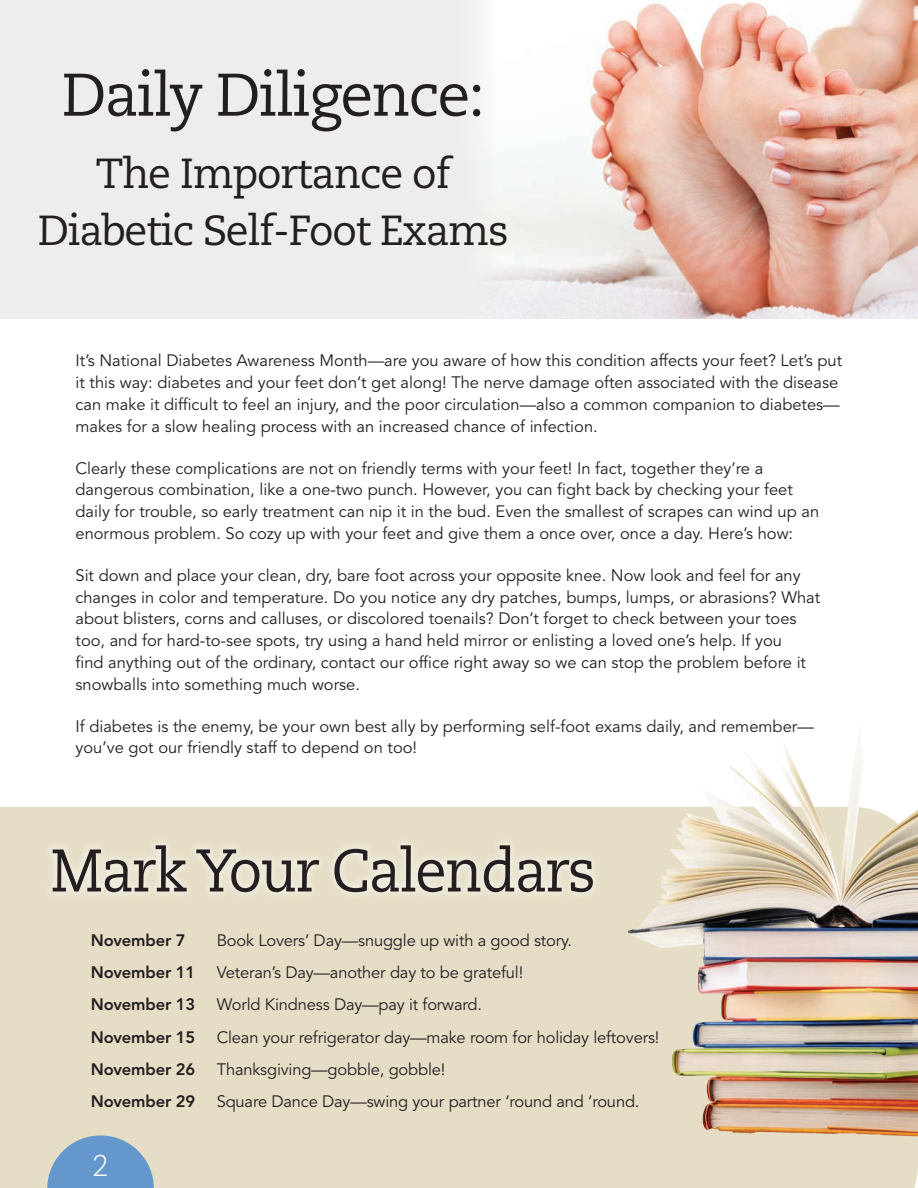
<style>
.page{position:relative;width:918px;height:1188px;background:#fff}
.page>*{position:absolute;margin:0;border:0;box-sizing:border-box;transform-origin:0 0}
.t1{font:60px "Caecilia LT Std";letter-spacing:-.03em;color:#231f20;scale:.94 1}
.t2{font:60px "Caecilia LT Std";letter-spacing:-.03em;color:#231f20}
.t3{font:42px/57px "Caecilia LT Std";letter-spacing:-.03em;color:#231f20;text-align:center}
.t4{font:300 30px "Caecilia LT Std";color:#fff}
.t5{font:16.5px/21.8px "Avenir LT Std";color:#231f20}
.t6{font:800 16.5px "Avenir LT Std";letter-spacing:-.01em;color:#231f20}
</style>
<div class="page">
<div style="left:0;top:0;width:918px;height:318px;background:#edeeec"></div>
<img style="left:484px;top:0;width:434px;height:318px">
<div style="left:0;top:807px;width:918px;height:381px;background:#e6ddc6"></div>
<div style="left:42px;top:836px;width:561px;height:66px;background:#fff;opacity:.55"></div>
<img style="left:580px;top:736px;width:338px;height:432px">
<svg style="left:47px;top:1135px;width:107px;height:53px;background:#81a7cb"></svg>
<h1 class="t2" style="left:62px;top:60px;width:425px">Daily Diligence:</h1>
<h2 class="t3" style="left:38px;top:145px;width:472px">The Importance of<br>Diabetic Self-Foot Exams</h2>
<p class="t5" style="left:76px;top:350px;width:768px">It’s National Diabetes Awareness Month—are you aware of how this condition affects your feet? Let’s put it this way: diabetes and your feet don’t get along! The nerve damage often associated with the disease can make it difficult to feel an injury, and the poor circulation—also a common companion to diabetes— makes for a slow healing process with an increased chance of infection.</p>
<p class="t5" style="left:76px;top:458px;width:745px">Clearly these complications are not on friendly terms with your feet! In fact, together they’re a dangerous combination, like a one-two punch. However, you can fight back by checking your feet daily for trouble, so early treatment can nip it in the bud. Even the smallest of scrapes can wind up an enormous problem. So cozy up with your feet and give them a once over, once a day. Here’s how:</p>
<p class="t5" style="left:76px;top:565px;width:746px">Sit down and place your clean, dry, bare foot across your opposite knee. Now look and feel for any changes in color and temperature. Do you notice any dry patches, bumps, lumps, or abrasions? What about blisters, corns and calluses, or discolored toenails? Don’t forget to check between your toes too, and for hard-to-see spots, try using a hand held mirror or enlisting a loved one’s help. If you<br>find anything out of the ordinary, contact our office right away so we can stop the problem before it snowballs into something much worse.</p>
<p class="t5" style="left:76px;top:716px;width:740px">If diabetes is the enemy, be your own best ally by performing self-foot exams daily, and remember— you’ve got our friendly staff to depend on too!</p>
<h1 class="t1" style="left:51px;top:836px;width:581px">Mark Your Calendars</h1>
<p class="t6" style="left:91px;top:930px;width:97px">November 7</p>
<p class="t5" style="left:217px;top:930px;width:357px">Book Lovers’ Day—snuggle up with a good story.</p>
<p class="t6" style="left:91px;top:963px;width:106px">November 11</p>
<p class="t5" style="left:217px;top:962px;width:308px">Veteran’s Day—another day to be grateful!</p>
<p class="t6" style="left:91px;top:995px;width:106px">November 13</p>
<p class="t5" style="left:217px;top:994px;width:267px">World Kindness Day—pay it forward.</p>
<p class="t6" style="left:91px;top:1027px;width:106px">November 15</p>
<p class="t5" style="left:217px;top:1026px;width:444px">Clean your refrigerator day—make room for holiday leftovers!</p>
<p class="t6" style="left:91px;top:1059px;width:106px">November 26</p>
<p class="t5" style="left:217px;top:1059px;width:230px">Thanksgiving—gobble, gobble!</p>
<p class="t6" style="left:91px;top:1092px;width:106px">November 29</p>
<p class="t5" style="left:217px;top:1091px;width:424px">Square Dance Day—swing your partner ‘round and ‘round.</p>
<h3 class="t4" style="left:92px;top:1149px;width:18px">2</h3>
</div>
